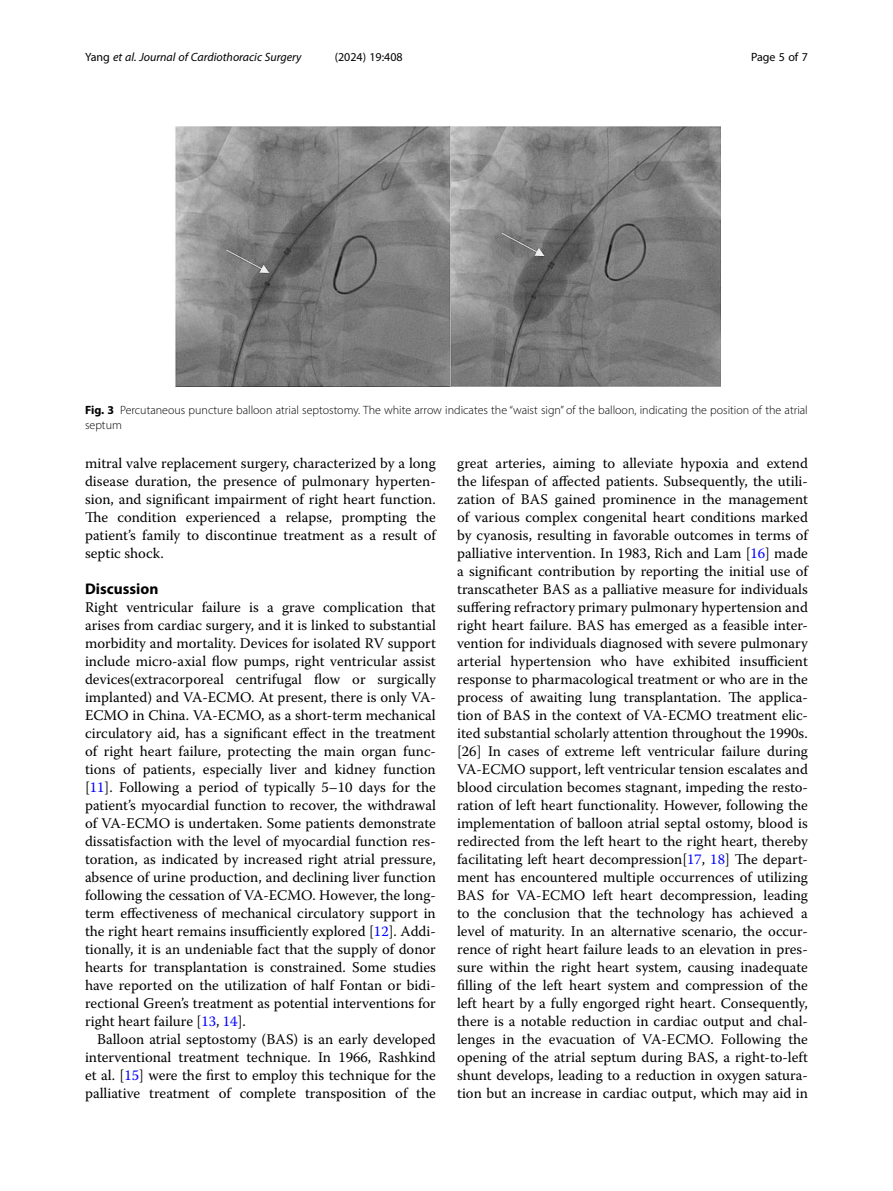
<style>
.page{position:relative;width:893px;height:1191px;background:#fff}
.page>*{position:absolute;margin:0;border:0;box-sizing:border-box;transform-origin:0 0}
.Head_1{font:700 15.45px "Myriad Pro";color:#000}
.Body_Text_Indent{font:14.7px/18px "Warnock Pro";color:#000;text-align:justify}
.Body_Text{font:14.7px/18px "Warnock Pro";color:#000;text-align:justify}
.Figure_Caption{font:300 12px/15px "Myriad Pro";color:#000}
.t1{font:italic 12px "Myriad Pro";color:#000}
.t2{font:12px "Myriad Pro";color:#000}
.s1{font-style:normal}
.s2{font-weight:700}
.s3{color:#00f}
</style>
<div class="page">
<img style="left:175px;top:126px;width:546px;height:261px">
<p class="t1" style="left:85px;top:50px;width:218px"><span class="s1">Yang</span> et al. Journal of Cardiothoracic Surgery</p>
<p class="t2" style="left:335px;top:50px;width:70px">(2024) 19:408</p>
<p class="t2" style="left:751px;top:50px;width:58px">Page 5 of 7</p>
<p class="Figure_Caption" style="left:85px;top:402px;width:724px"><span class="s2">Fig. 3</span> Percutaneous puncture balloon atrial septostomy. The white arrow indicates the “waist sign” of the balloon, indicating the position of the atrial septum</p>
<p class="Body_Text" style="left:85px;top:454px;width:352px">mitral valve replacement surgery, characterized by a long disease duration, the presence of pulmonary hyperten&shy;sion, and significant impairment of right heart function.<br>The condition experienced a relapse, prompting the patient’s family to discontinue treatment as a result of septic shock.</p>
<p class="Head_1" style="left:85px;top:579px;width:75px">Discussion</p>
<p class="Body_Text" style="left:85px;top:598px;width:352px">Right ventricular failure is a grave complication that arises from cardiac surgery, and it is linked to substantial morbidity and mortality. Devices for isolated RV support include micro-axial flow pumps, right ventricular assist devices(extracorporeal centrifugal flow or surgically implanted) and VA-ECMO. At present, there is only VA-ECMO in China. VA-ECMO, as a short-term mechanical circulatory aid, has a significant effect in the treatment of right heart failure, protecting the main organ func&shy;tions of patients, especially liver and kidney function [<span class="s3">11</span>]. Following a period of typically 5–10 days for the patient’s myocardial function to recover, the withdrawal of VA-ECMO is undertaken. Some patients demonstrate dissatisfaction with the level of myocardial function res&shy;toration, as indicated by increased right atrial pressure, absence of urine production, and declining liver function following the cessation of VA-ECMO. However, the long&shy;term effectiveness of mechanical circulatory support in the right heart remains insufficiently explored [<span class="s3">12</span>]. Addi&shy;tionally, it is an undeniable fact that the supply of donor hearts for transplantation is constrained. Some studies have reported on the utilization of half Fontan or bidi&shy;rectional Green’s treatment as potential interventions for right heart failure [<span class="s3">13</span>, <span class="s3">14</span>].</p>
<p class="Body_Text_Indent" style="left:85px;top:1030px;width:352px;text-indent:12px">Balloon atrial septostomy (BAS) is an early developed interventional treatment technique. In 1966, Rashkind et al. [<span class="s3">15</span>] were the first to employ this technique for the palliative treatment of complete transposition of the</p>
<p class="Body_Text_Indent" style="left:457px;top:454px;width:352px">great arteries, aiming to alleviate hypoxia and extend the lifespan of affected patients. Subsequently, the utili&shy;zation of BAS gained prominence in the management of various complex congenital heart conditions marked by cyanosis, resulting in favorable outcomes in terms of palliative intervention. In 1983, Rich and Lam [<span class="s3">16</span>] made a significant contribution by reporting the initial use of transcatheter BAS as a palliative measure for individuals suffering refractory primary pulmonary hypertension and right heart failure. BAS has emerged as a feasible inter&shy;vention for individuals diagnosed with severe pulmonary arterial hypertension who have exhibited insufficient response to pharmacological treatment or who are in the process of awaiting lung transplantation. The applica&shy;tion of BAS in the context of VA-ECMO treatment elic&shy;ited substantial scholarly attention throughout the 1990s. [26] In cases of extreme left ventricular failure during VA-ECMO support, left ventricular tension escalates and blood circulation becomes stagnant, impeding the resto&shy;ration of left heart functionality. However, following the implementation of balloon atrial septal ostomy, blood is redirected from the left heart to the right heart, thereby facilitating left heart decompression[<span class="s3">17</span>, <span class="s3">18</span>] The depart&shy;ment has encountered multiple occurrences of utilizing BAS for VA-ECMO left heart decompression, leading to the conclusion that the technology has achieved a level of maturity. In an alternative scenario, the occur&shy;rence of right heart failure leads to an elevation in pres&shy;sure within the right heart system, causing inadequate filling of the left heart system and compression of the left heart by a fully engorged right heart. Consequently, there is a notable reduction in cardiac output and chal&shy;lenges in the evacuation of VA-ECMO. Following the opening of the atrial septum during BAS, a right-to-left shunt develops, leading to a reduction in oxygen satura&shy;tion but an increase in cardiac output, which may aid in</p>
</div>
